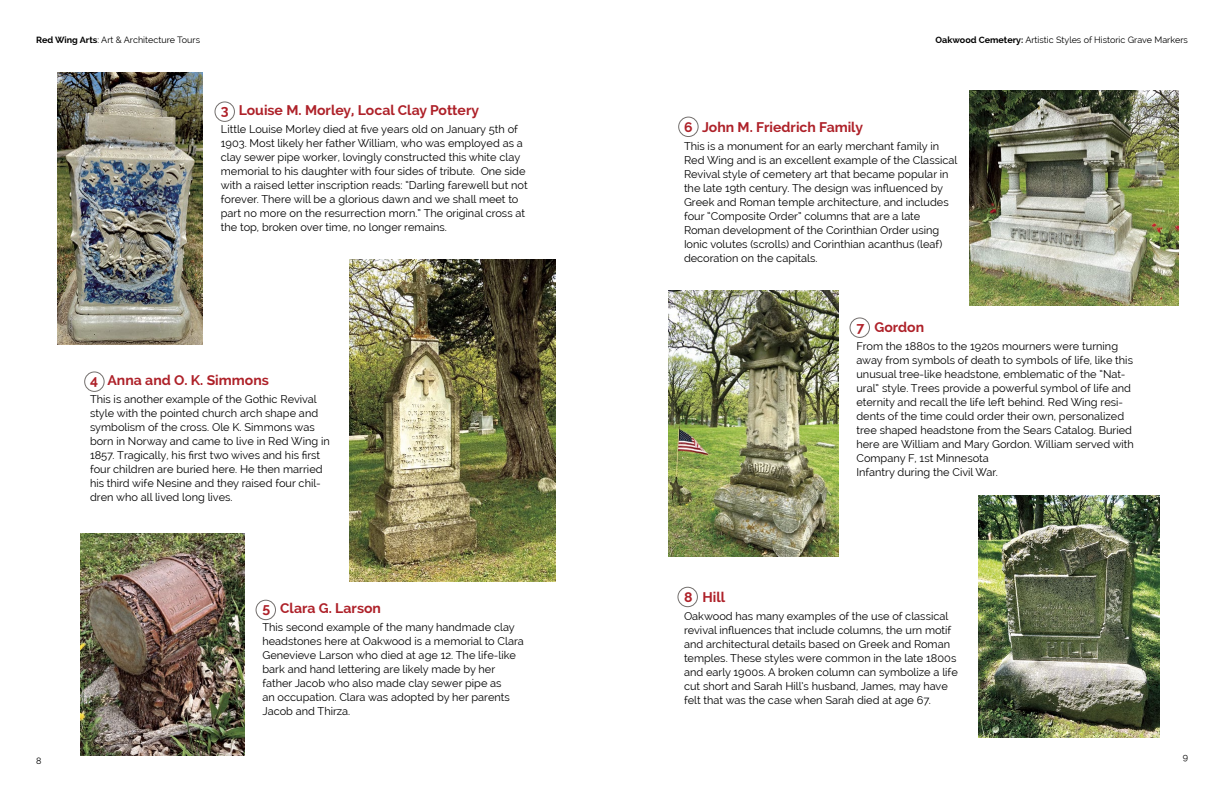
<style>
.page{position:relative;width:1224px;height:792px;background:#fff}
.page>*{position:absolute;margin:0;border:0;box-sizing:border-box;transform-origin:0 0}
.t1{font:700 14px "Raleway";color:#ae2129}
.t2{font:11px/14px "Raleway";color:#000}
.t3{font:9px "Raleway";color:#000}
.s1{font-weight:700}
</style>
<div class="page">
<img style="left:57px;top:72px;width:146px;height:272px">
<img style="left:350px;top:259px;width:205px;height:322px">
<img style="left:81px;top:534px;width:163px;height:222px">
<img style="left:969px;top:91px;width:210px;height:215px">
<img style="left:668px;top:291px;width:170px;height:265px">
<img style="left:978px;top:495px;width:182px;height:243px">
<div style="left:215px;top:102px;width:20px;height:20px;border:1px solid #736f6d;border-radius:50%"></div>
<div style="left:84px;top:372px;width:21px;height:20px;border:1px solid #736f6d;border-radius:50%"></div>
<div style="left:256px;top:600px;width:20px;height:20px;border:1px solid #736f6d;border-radius:50%"></div>
<div style="left:678px;top:117px;width:21px;height:20px;border:1px solid #736f6d;border-radius:50%"></div>
<div style="left:850px;top:318px;width:20px;height:20px;border:1px solid #736f6d;border-radius:50%"></div>
<div style="left:678px;top:587px;width:20px;height:20px;border:1px solid #736f6d;border-radius:50%"></div>
<p class="t3" style="left:36px;top:35px;width:166px"><span class="s1">Red Wing Arts</span>: Art &amp; Architecture Tours</p>
<p class="t3" style="left:936px;top:35px;width:254px"><span class="s1">Oakwood Cemetery:</span> Artistic Styles of Historic Grave Markers</p>
<p class="t1" style="left:221px;top:102px;width:260px">3 Louise M. Morley, Local Clay Pottery</p>
<p class="t2" style="left:221px;top:122px;width:308px">Little Louise Morley died at five years old on January 5th of 1903. Most likely her father William, who was employed as a clay sewer pipe worker, lovingly constructed this white clay memorial to his daughter with four sides of tribute. One side with a raised letter inscription reads: “Darling farewell but not forever. There will be a glorious dawn and we shall meet to part no more on the resurrection morn.” The original cross at the top, broken over time, no longer remains.</p>
<p class="t1" style="left:90px;top:372px;width:180px">4 Anna and O. K. Simmons</p>
<p class="t2" style="left:90px;top:392px;width:241px">This is another example of the Gothic Revival style with the pointed church arch shape and symbolism of the cross. Ole K. Simmons was born in Norway and came to live in Red Wing in 1857. Tragically, his first two wives and his first four children are buried here. He then married his third wife Nesine and they raised four chil&shy;dren who all lived long lives.</p>
<p class="t1" style="left:262px;top:600px;width:120px">5 Clara G. Larson</p>
<p class="t2" style="left:262px;top:620px;width:263px">This second example of the many handmade clay headstones here at Oakwood is a memorial to Clara Genevieve Larson who died at age 12. The life-like bark and hand lettering are likely made by her father Jacob who also made clay sewer pipe as<br>an occupation. Clara was adopted by her parents Jacob and Thirza.</p>
<p class="t1" style="left:684px;top:119px;width:181px">6 John M. Friedrich Family</p>
<p class="t2" style="left:684px;top:139px;width:275px">This is a monument for an early merchant family in Red Wing and is an excellent example of the Classical Revival style of cemetery art that became popular in the late 19th century. The design was influenced by Greek and Roman temple architecture, and includes four “Composite Order” columns that are a late Roman development of the Corinthian Order using Ionic volutes (scrolls) and Corinthian acanthus (leaf) decoration on the capitals.</p>
<p class="t1" style="left:856px;top:319px;width:69px">7 Gordon</p>
<p class="t2" style="left:856px;top:339px;width:279px">From the 1880s to the 1920s mourners were turning away from symbols of death to symbols of life, like this unusual tree-like headstone, emblematic of the “Nat&shy;ural” style. Trees provide a powerful symbol of life and eternity and recall the life left behind. Red Wing resi&shy;dents of the time could order their own, personalized tree shaped headstone from the Sears Catalog. Buried here are William and Mary Gordon. William served with Company F, 1st Minnesota<br>Infantry during the Civil War.</p>
<p class="t1" style="left:684px;top:589px;width:43px">8 Hill</p>
<p class="t2" style="left:684px;top:609px;width:275px">Oakwood has many examples of the use of classical revival influences that include columns, the urn motif and architectural details based on Greek and Roman temples. These styles were common in the late 1800s and early 1900s. A broken column can symbolize a life cut short and Sarah Hill’s husband, James, may have felt that was the case when Sarah died at age 67.</p>
<p class="t3" style="left:36px;top:755px;width:7px">8</p>
<p class="t3" style="left:1183px;top:752px;width:7px">9</p>
</div>
